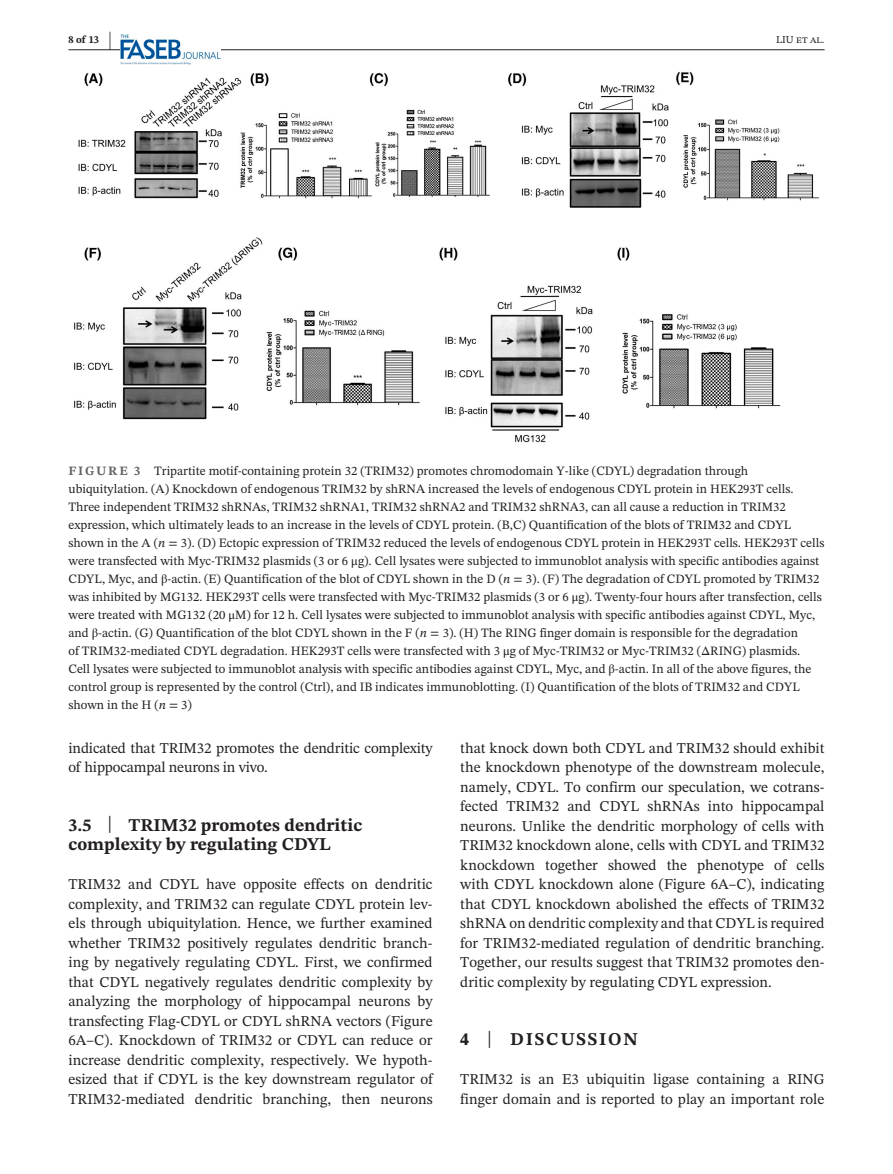
<style>
.page{position:relative;width:893px;height:1174px;background:#fff}
.page>*{position:absolute;margin:0;border:0;box-sizing:border-box;transform-origin:0 0}
.t1{font:700 18px/19.5px "STIX Two Text";color:#231f20}
.t2{font:700 18px "STIX Two Text";letter-spacing:.1em;color:#231f20}
.t3{font:15px/19.5px "STIX Two Text";color:#231f20}
.t4{font:12.75px/18px "STIX Two Text";color:#231f20}
.t5{font:10.5px "STIX Two Text";color:#231f20}
.t6{font:700 10.5px "STIX Two Text";color:#231f20}
.s1{font-size:21px}
.s2{font-weight:700;color:#636366}
.s3{font-style:italic}
.s4{font-family:"STIX"}
.s5{font-weight:400;font-size:23.7px}
</style>
<div class="page">
<hr style="left:68px;top:49px;width:756px;height:1px;background:#231f20">
<img style="left:121px;top:35px;width:99px;height:30px">
<img style="left:74px;top:72px;width:745px;height:371px">
<p class="t6" style="left:68px;top:32px;width:44px">8 of 13 <span class="s1">|</span></p>
<p class="t5" style="left:776px;top:32px;width:50px">LIU et al.</p>
<p class="t4" style="left:68px;top:462px;width:757px"><span class="s2">FIGURE 3</span> Tripartite motif-containing protein 32 (TRIM32) promotes chromodomain Y-like (CDYL) degradation through ubiquitylation. (A) Knockdown of endogenous TRIM32 by shRNA increased the levels of endogenous CDYL protein in HEK293T cells.<br>Three independent TRIM32 shRNAs, TRIM32 shRNA1, TRIM32 shRNA2 and TRIM32 shRNA3, can all cause a reduction in TRIM32 expression, which ultimately leads to an increase in the levels of CDYL protein. (B,C) Quantification of the blots of TRIM32 and CDYL shown in the A (<span class="s3">n</span> = 3). (D) Ectopic expression of TRIM32 reduced the levels of endogenous CDYL protein in HEK293T cells. HEK293T cells were transfected with Myc-TRIM32 plasmids (3 or 6 <span class="s4">μ</span>g). Cell lysates were subjected to immunoblot analysis with specific antibodies against CDYL, Myc, and <span class="s4">β</span>-actin. (E) Quantification of the blot of CDYL shown in the D (<span class="s3">n</span> = 3). (F) The degradation of CDYL promoted by TRIM32 was inhibited by MG132. HEK293T cells were transfected with Myc-TRIM32 plasmids (3 or 6 <span class="s4">μ</span>g). Twenty-four hours after transfection, cells were treated with MG132 (20 <span class="s4">μ</span>M) for 12 h. Cell lysates were subjected to immunoblot analysis with specific antibodies against CDYL, Myc, and <span class="s4">β</span>-actin. (G) Quantification of the blot CDYL shown in the F (<span class="s3">n</span> = 3). (H) The RING finger domain is responsible for the degradation<br>of TRIM32-mediated CDYL degradation. HEK293T cells were transfected with 3 <span class="s4">μ</span>g of Myc-TRIM32 or Myc-TRIM32 (<span class="s4">Δ</span>RING) plasmids.<br>Cell lysates were subjected to immunoblot analysis with specific antibodies against CDYL, Myc, and <span class="s4">β</span>-actin. In all of the above figures, the control group is represented by the control (Ctrl), and IB indicates immunoblotting. (I) Quantification of the blots of TRIM32 and CDYL shown in the H (<span class="s3">n</span> = 3)</p>
<p class="t3" style="left:68px;top:738px;width:366px">indicated that TRIM32 promotes the dendritic complexity of hippocampal neurons in vivo.</p>
<h1 class="t1" style="left:68px;top:815px;width:295px">3.5 <span class="s5">|</span> TRIM32 promotes dendritic complexity by regulating CDYL</h1>
<p class="t3" style="left:68px;top:874px;width:366px;text-align:justify">TRIM32 and CDYL have opposite effects on dendritic complexity, and TRIM32 can regulate CDYL protein lev&shy;els through ubiquitylation. Hence, we further examined whether TRIM32 positively regulates dendritic branch&shy;ing by negatively regulating CDYL. First, we confirmed that CDYL negatively regulates dendritic complexity by analyzing the morphology of hippocampal neurons by transfecting Flag-CDYL or CDYL shRNA vectors (Figure 6A–C). Knockdown of TRIM32 or CDYL can reduce or increase dendritic complexity, respectively. We hypoth&shy;esized that if CDYL is the key downstream regulator of TRIM32-mediated dendritic branching, then neurons</p>
<p class="t3" style="left:460px;top:738px;width:366px;text-align:justify">that knock down both CDYL and TRIM32 should exhibit the knockdown phenotype of the downstream molecule, namely, CDYL. To confirm our speculation, we cotrans&shy;fected TRIM32 and CDYL shRNAs into hippocampal neurons. Unlike the dendritic morphology of cells with TRIM32 knockdown alone, cells with CDYL and TRIM32 knockdown together showed the phenotype of cells with CDYL knockdown alone (Figure 6A–C), indicating that CDYL knockdown abolished the effects of TRIM32 shRNA on dendritic complexity and that CDYL is required for TRIM32-mediated regulation of dendritic branching.<br>Together, our results suggest that TRIM32 promotes den&shy;dritic complexity by regulating CDYL expression.</p>
<h1 class="t2" style="left:460px;top:1026px;width:179px">4 <span class="s5">|</span> DISCUSSION</h1>
<p class="t3" style="left:460px;top:1069px;width:366px">TRIM32 is an E3 ubiquitin ligase containing a RING finger domain and is reported to play an important role</p>
</div>
